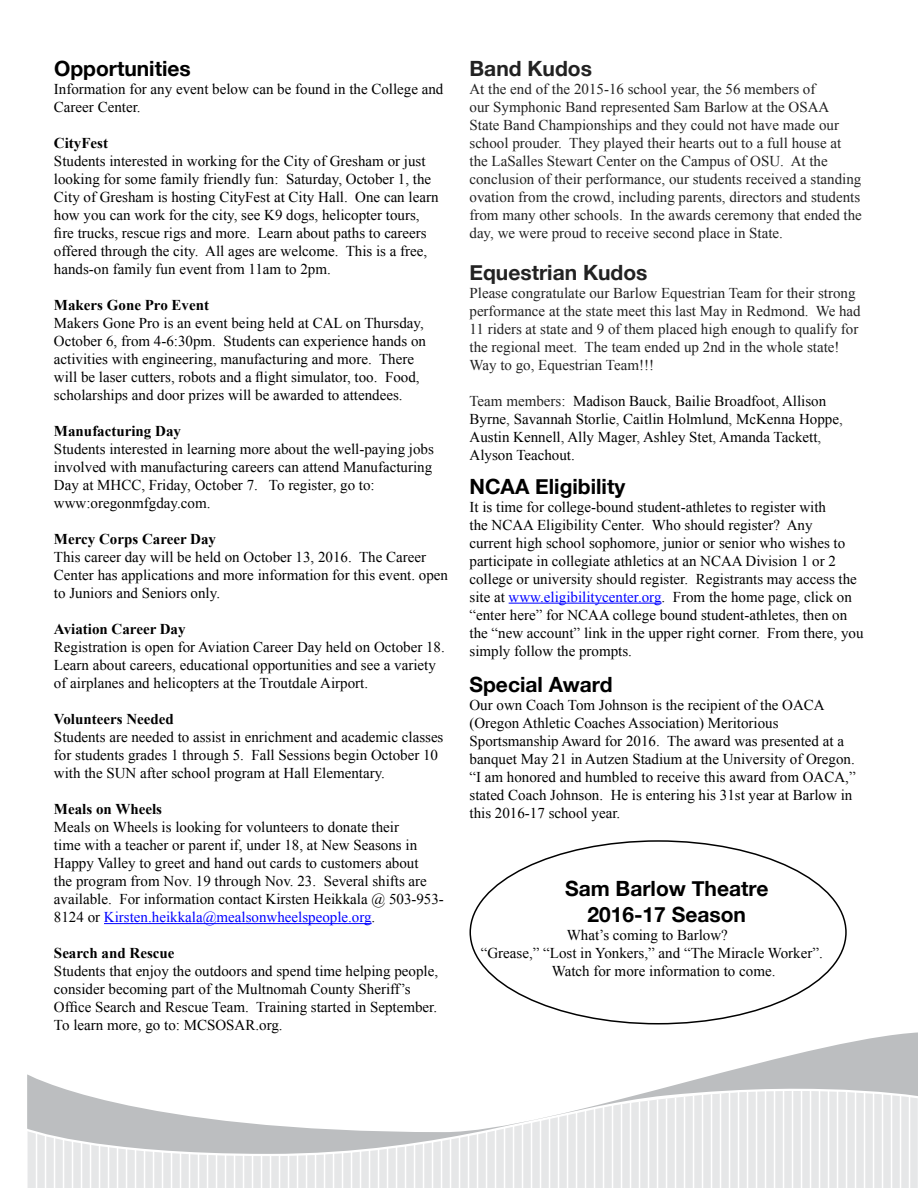
<style>
.page{position:relative;width:918px;height:1188px;background:#fff}
.page>*{position:absolute;margin:0;border:0;box-sizing:border-box;transform-origin:0 0}
.t1{font:700 21px/25.2px "Helvetica Neue";color:#000;text-align:center}
.t2{font:700 21px "Helvetica Neue";color:#222}
.t3{font:15px/18px "Times New Roman";color:#000}
.t4{font:15px/18px "Times New Roman";color:#222}
.t5{font:700 15px "Times New Roman";color:#000}
.s1{color:#00f}
.s2{color:#222}
</style>
<div class="page">
<svg style="left:35px;top:1157px;width:883px;height:31px;background:#eaeaeb"></svg>
<svg style="left:27px;top:1032px;width:891px;height:125px"></svg>
<hr style="left:509px;top:603px;width:153px;height:1px;background:#00f">
<hr style="left:104px;top:923px;width:268px;height:1px;background:#00f">
<h1 class="t1" style="left:54px;top:56px;width:138px">Opportunities</h1>
<p class="t3" style="left:54px;top:80px;width:391px">Information for any event below can be found in the College and<br>Career Center.</p>
<p class="t5" style="left:54px;top:133px;width:56px">CityFest</p>
<p class="t3" style="left:54px;top:152px;width:386px">Students interested in working for the City of Gresham or just looking for some family friendly fun: Saturday, October 1, the City of Gresham is hosting CityFest at City Hall. One can learn how you can work for the city, see K9 dogs, helicopter tours, fire trucks, rescue rigs and more. Learn about paths to careers offered through the city. All ages are welcome. This is a free, hands-on family fun event from 11am to 2pm.</p>
<p class="t5" style="left:54px;top:295px;width:157px">Makers Gone Pro Event</p>
<p class="t3" style="left:54px;top:314px;width:374px">Makers Gone Pro is an event being held at CAL on Thursday, October 6, from 4-6:30pm. Students can experience hands on activities with engineering, manufacturing and more. There will be laser cutters, robots and a flight simulator, too. Food, scholarships and door prizes will be awarded to attendees.</p>
<p class="t5" style="left:54px;top:421px;width:129px">Manufacturing Day</p>
<p class="t3" style="left:54px;top:440px;width:381px">Students interested in learning more about the well-paying jobs involved with manufacturing careers can attend Manufacturing Day at MHCC, Friday, October 7. To register, go to: www:oregonmfgday.com.</p>
<p class="t5" style="left:54px;top:529px;width:164px">Mercy Corps Career Day</p>
<p class="t3" style="left:54px;top:548px;width:396px">This career day will be held on October 13, 2016. The Career<br>Center has applications and more information for this event. open to Juniors and Seniors only.</p>
<p class="t5" style="left:54px;top:619px;width:133px">Aviation Career Day</p>
<p class="t3" style="left:54px;top:638px;width:392px">Registration is open for Aviation Career Day held on October 18.<br>Learn about careers, educational opportunities and see a variety of airplanes and helicopters at the Troutdale Airport.</p>
<p class="t5" style="left:54px;top:709px;width:121px">Volunteers Needed</p>
<p class="t3" style="left:54px;top:728px;width:391px">Students are needed to assist in enrichment and academic classes for students grades 1 through 5. Fall Sessions begin October 10 with the SUN after school program at Hall Elementary.</p>
<p class="t5" style="left:54px;top:799px;width:110px">Meals on Wheels</p>
<p class="t3" style="left:54px;top:818px;width:392px">Meals on Wheels is looking for volunteers to donate their<br>time with a teacher or parent if, under 18, at New Seasons in Happy Valley to greet and hand out cards to customers about<br>the program from Nov. 19 through Nov. 23. Several shifts are available. For information contact Kirsten Heikkala @ 503-953- 8124 or <span class="s1">Kirsten.heikkala@mealsonwheelspeople.org</span>.</p>
<p class="t5" style="left:54px;top:943px;width:122px">Search and Rescue</p>
<p class="t3" style="left:54px;top:962px;width:386px">Students that enjoy the outdoors and spend time helping people, consider becoming part of the Multnomah County Sheriff’s Office Search and Rescue Team. Training started in September.<br>To learn more, go to: MCSOSAR.org.</p>
<h1 class="t2" style="left:470px;top:52px;width:124px">Band Kudos</h1>
<p class="t4" style="left:470px;top:80px;width:394px">At the end of the 2015-16 school year, the 56 members of<br>our Symphonic Band represented Sam Barlow at the OSAA State Band Championships and they could not have made our school prouder. They played their hearts out to a full house at the LaSalles Stewart Center on the Campus of OSU. At the conclusion of their performance, our students received a standing ovation from the crowd, including parents, directors and students from many other schools. In the awards ceremony that ended the day, we were proud to receive second place in State.</p>
<h1 class="t2" style="left:470px;top:256px;width:180px">Equestrian Kudos</h1>
<p class="t4" style="left:470px;top:284px;width:393px">Please congratulate our Barlow Equestrian Team for their strong performance at the state meet this last May in Redmond. We had 11 riders at state and 9 of them placed high enough to qualify for the regional meet. The team ended up 2nd in the whole state!<br>Way to go, Equestrian Team!!!</p>
<p class="t3" style="left:470px;top:392px;width:375px"><span class="s2">Team members:</span> Madison Bauck<span class="s2">,</span> Bailie Broadfoot<span class="s2">,</span> Allison Byrne<span class="s2">,</span> Savannah Storlie<span class="s2">,</span> Caitlin Holmlund<span class="s2">,</span> McKenna Hoppe<span class="s2">, </span>Austin Kennell<span class="s2">,</span> Ally Mager<span class="s2">,</span> Ashley Stet<span class="s2">,</span> Amanda Tackett<span class="s2">, </span>Alyson Teachout.</p>
<h1 class="t1" style="left:470px;top:474px;width:157px">NCAA Eligibility</h1>
<p class="t3" style="left:470px;top:497px;width:396px">It is time for college-bound student-athletes to register with<br>the NCAA Eligibility Center. Who should register? Any<br>current high school sophomore, junior or senior who wishes to participate in collegiate athletics at an NCAA Division 1 or 2 college or university should register. Registrants may access the site at <span class="s1">www.eligibilitycenter.org</span>. From the home page, click on “enter here” for NCAA college bound student-athletes, then on the “new account” link in the upper right corner. From there, you simply follow the prompts.</p>
<h1 class="t1" style="left:470px;top:673px;width:145px">Special Award</h1>
<p class="t3" style="left:470px;top:696px;width:388px">Our own Coach Tom Johnson is the recipient of the OACA (Oregon Athletic Coaches Association) Meritorious Sportsmanship Award for 2016. The award was presented at a banquet May 21 in Autzen Stadium at the University of Oregon. “I am honored and humbled to receive this award from OACA,” stated Coach Johnson. He is entering his 31st year at Barlow in this 2016-17 school year.</p>
<h1 class="t1" style="left:565px;top:877px;width:205px">Sam Barlow Theatre<br>2016-17 Season</h1>
<p class="t3" style="left:567px;top:925px;width:163px">What’s coming to Barlow?</p>
<p class="t3" style="left:481px;top:943px;width:344px">“Grease,” “Lost in Yonkers,” and “The Miracle Worker”.</p>
<p class="t3" style="left:552px;top:961px;width:225px">Watch for more information to come.</p>
</div>
